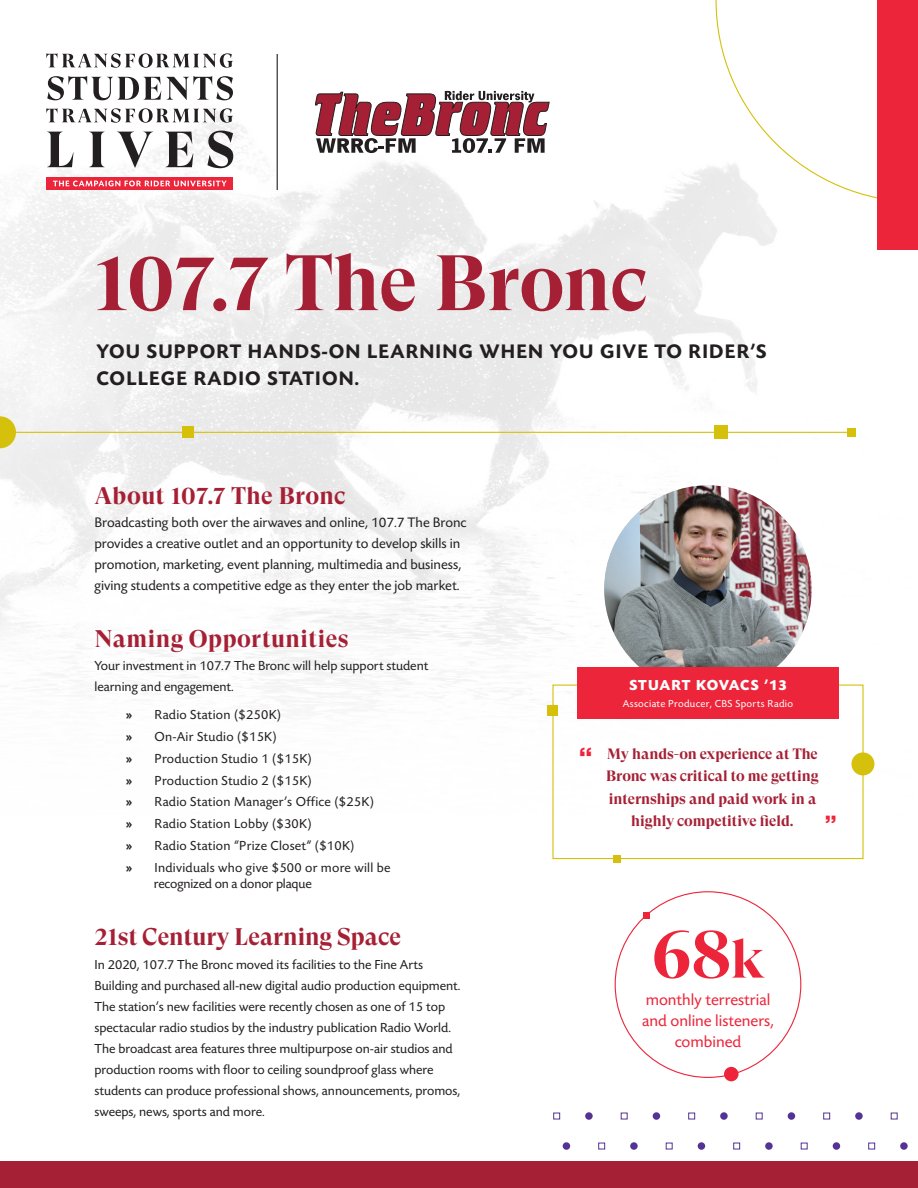
<style>
.page{position:relative;width:918px;height:1188px;background:#fff}
.page>*{position:absolute;margin:0;border:0;box-sizing:border-box;transform-origin:0 0}
.H2_-_22_pt{font:700 78.3px "GT Super Display";letter-spacing:-.005em;color:#a62035}
.Callout_-_Numeral{font:700 69px "GT Super Display";color:#ed253a}
.t1{font:25.95px "Krungthep";color:#ed253a}
.Subhead_-_16_pt{font:700 24px "GT Super Display";letter-spacing:.005em;color:#a62035}
.Body_Copy_-_9_over_12_pt{font:700 24px "GT Super Display";letter-spacing:.015em;color:#a62035}
.t2{font:22.95px "Krungthep";color:#ed253a}
.Body_Copy_-_9_pt{font:600 20.25px/27px "Today Sans Now Pro";letter-spacing:.06em;color:#231f20}
.Callout_-_8_over_10_pt{font:16.5px/21px "Today Sans Now Pro";color:#ed253a;text-align:center}
.t3{font:700 15px/22.5px "GT Super Display";color:#a62035;text-align:center}
.t4{font:700 15px "Today Sans Now Pro";letter-spacing:.035em;color:#fff}
.Body_Copy_-_9_pt-2{font:14.25px/21px "Today Sans Now Pro";color:#231f20}
.Body_Copy_-_9_over_12_pt-2{font:13.5px/21px "Today Sans Now Pro";color:#231f20}
.Body_Copy_-_9_over_12_pt-3{font:13.5px/16.5px "Today Sans Now Pro";letter-spacing:.02em;color:#231f20}
.t5{font:10.5px "Today Sans Now Pro";letter-spacing:.03em;color:#fff}
.s1{font-weight:600}
.s2{font-size:53.85px}
</style>
<div class="page">
<img style="left:0;top:0;width:878px;height:716px">
<img style="left:604px;top:485px;width:208px;height:182px">
<svg style="left:851px;top:752px;width:24px;height:24px"></svg>
<div style="left:552px;top:685px;width:312px;height:174px;border:1px solid #d5c10c"></div>
<div style="left:548px;top:705px;width:10px;height:10px;background:#d5c10c"></div>
<div style="left:577px;top:667px;width:262px;height:52px;background:#ed253a"></div>
<div style="left:613px;top:855px;width:7px;height:7px;background:#d6bf0d"></div>
<div style="left:643px;top:912px;width:7px;height:6px;background:#ed253a"></div>
<div style="left:724px;top:1067px;width:15px;height:14px;background:#ed253a;border-radius:50%"></div>
<svg style="left:716px;top:0;width:162px;height:202px"></svg>
<div style="left:878px;top:0;width:40px;height:250px;background:#ed253a"></div>
<div style="left:0;top:1161px;width:918px;height:27px;background:#a62035"></div>
<svg style="left:47px;top:177px;width:186px;height:13px;background:#ed2b40"></svg>
<svg style="left:53px;top:181px;width:174px;height:5px"></svg>
<svg style="left:47px;top:131px;width:186px;height:37px"></svg>
<svg style="left:47px;top:76px;width:186px;height:24px"></svg>
<svg style="left:46px;top:53px;width:187px;height:15px"></svg>
<svg style="left:46px;top:108px;width:187px;height:15px"></svg>
<hr style="left:277px;top:54px;width:1px;height:136px;background:#231f20">
<svg style="left:315px;top:91px;width:234px;height:62px"></svg>
<svg style="left:0;top:416px;width:16px;height:32px"></svg>
<hr style="left:0;top:432px;width:851px;height:1px;background:#d5c10c">
<div style="left:182px;top:427px;width:11px;height:11px;background:#d5c10c"></div>
<div style="left:715px;top:426px;width:13px;height:13px;background:#d5c10c"></div>
<div style="left:847px;top:428px;width:9px;height:9px;background:#d5c10c"></div>
<p class="H2_-_22_pt" style="left:94px;top:242px;width:555px">107.7 The Bronc</p>
<p class="Body_Copy_-_9_pt" style="left:96px;top:338px;width:672px">YOU SUPPORT HANDS-ON LEARNING WHEN YOU GIVE TO RIDER’S<br>COLLEGE RADIO STATION.</p>
<p class="Body_Copy_-_9_over_12_pt" style="left:94px;top:483px;width:253px">About 107.7 The Bronc</p>
<p class="Body_Copy_-_9_pt-2" style="left:94px;top:512px;width:374px">Broadcasting both over the airwaves and online, 107.7 The Bronc provides a creative outlet and an opportunity to develop skills in promotion, marketing, event planning, multimedia and business, giving students a competitive edge as they enter the job market.</p>
<p class="Subhead_-_16_pt" style="left:94px;top:626px;width:256px">Naming Opportunities</p>
<p class="Body_Copy_-_9_over_12_pt-2" style="left:94px;top:655px;width:336px">Your investment in 107.7 The Bronc will help support student learning and engagement.</p>
<p class="Body_Copy_-_9_over_12_pt-3" style="left:126px;top:707px;width:157px"><span class="s1">»</span> Radio Station ($250K)</p>
<p class="Body_Copy_-_9_over_12_pt-3" style="left:126px;top:729px;width:152px"><span class="s1">»</span> On-Air Studio ($15K)</p>
<p class="Body_Copy_-_9_over_12_pt-3" style="left:126px;top:750px;width:187px"><span class="s1">»</span> Production Studio 1 ($15K)</p>
<p class="Body_Copy_-_9_over_12_pt-3" style="left:126px;top:772px;width:187px"><span class="s1">»</span> Production Studio 2 ($15K)</p>
<p class="Body_Copy_-_9_over_12_pt-3" style="left:126px;top:794px;width:249px"><span class="s1">»</span> Radio Station Manager’s Office ($25K)</p>
<p class="Body_Copy_-_9_over_12_pt-3" style="left:126px;top:816px;width:187px"><span class="s1">»</span> Radio Station Lobby ($30K)</p>
<p class="Body_Copy_-_9_over_12_pt-3" style="left:126px;top:837px;width:230px"><span class="s1">»</span> Radio Station “Prize Closet” ($10K)</p>
<p class="Body_Copy_-_9_over_12_pt-3" style="left:154px;top:859px;width:238px;text-indent:-28px"><span class="s1">»</span> Individuals who give $500 or more will be recognized on a donor plaque</p>
<p class="Subhead_-_16_pt" style="left:94px;top:924px;width:308px">21st Century Learning Space</p>
<p class="Body_Copy_-_9_over_12_pt-2" style="left:94px;top:954px;width:368px">In 2020, 107.7 The Bronc moved its facilities to the Fine Arts Building and purchased all-new digital audio production equipment.<br>The station’s new facilities were recently chosen as one of 15 top spectacular radio studios by the industry publication Radio World.<br>The broadcast area features three multipurpose on-air studios and production rooms with floor to ceiling soundproof glass where students can produce professional shows, announcements, promos, sweeps, news, sports and more.</p>
<h3 class="t1" style="left:578px;top:742px;width:17px">“</h3>
<p class="t4" style="left:629px;top:677px;width:159px">STUART KOVACS ’13</p>
<p class="t5" style="left:623px;top:697px;width:172px">Associate Producer, CBS Sports Radio</p>
<p class="t3" style="left:606px;top:742px;width:214px">My hands-on experience at The<br>Bronc was critical to me getting internships and paid work in a highly competitive field.</p>
<h3 class="t2" style="left:837px;top:827px;width:15px;rotate:-180deg">“</h3>
<p class="Callout_-_Numeral" style="left:652px;top:917px;width:115px">68<span class="s2">k</span></p>
<p class="Callout_-_8_over_10_pt" style="left:642px;top:989px;width:133px">monthly terrestrial and online listeners, combined</p>
</div>
